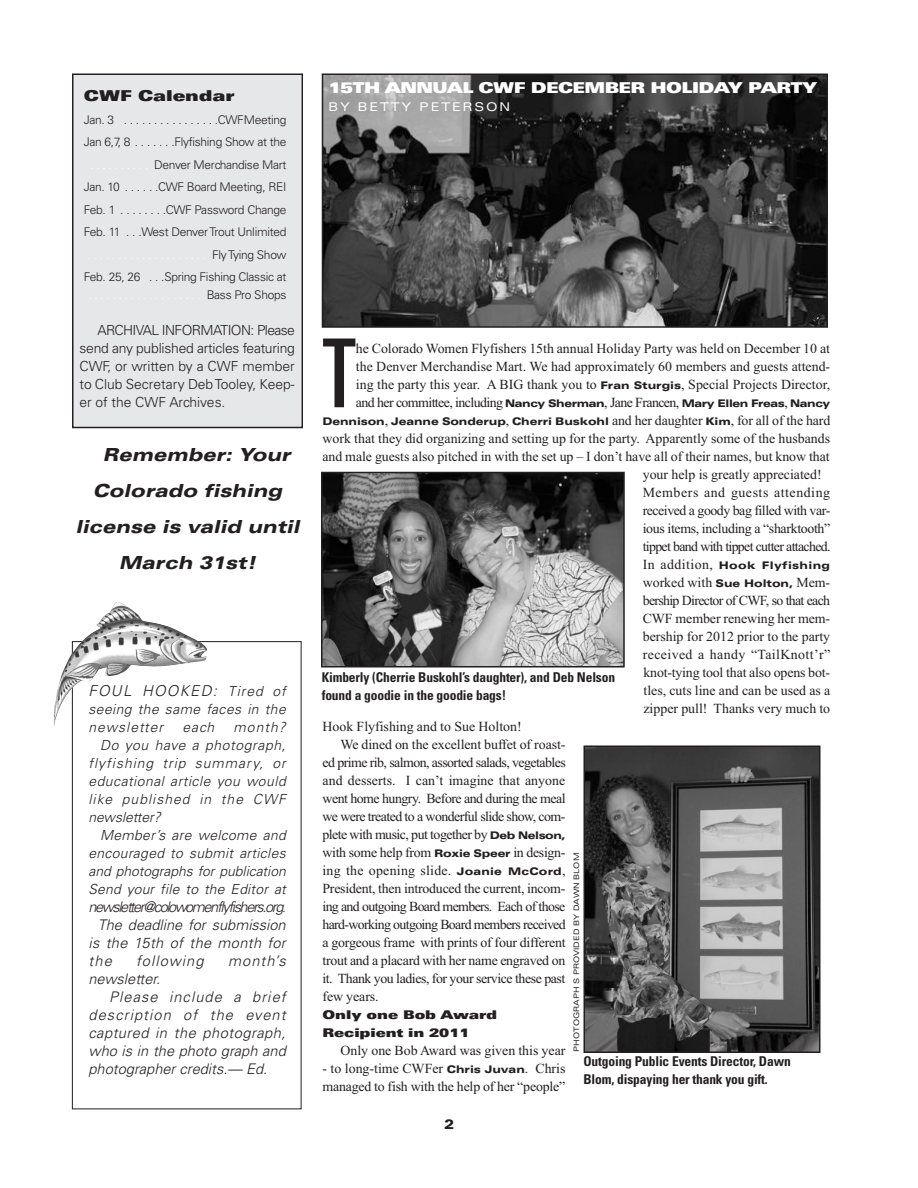
<style>
.page{position:relative;width:918px;height:1188px;background:#fff}
.page>*{position:absolute;margin:0;border:0;box-sizing:border-box;transform-origin:0 0}
.t1{font:ultra-condensed 95.25px "Univers";color:#231f20}
.t2{font:italic 900 expanded 18px "Univers";color:#231f20}
.t3{font:900 expanded 15px "Univers";letter-spacing:-.04em;color:#fff}
.t4{font:italic 300 15px "Univers";letter-spacing:.09em;color:#231f20}
.t5{font:900 expanded 15px "Univers";letter-spacing:-.005em;color:#231f20}
.t6{font:italic 300 14.7px "Univers";color:#231f20}
.t7{font:italic 300 14.7px "Univers";letter-spacing:.075em;color:#231f20}
.t8{font:italic 300 14.7px "Univers";letter-spacing:-.095em;color:#231f20}
.t9{font:italic 300 14.7px "Univers";letter-spacing:.035em;color:#231f20}
.t10{font:italic 300 14.7px "Univers";letter-spacing:.02em;color:#231f20}
.t11{font:13.8px/18px "Times New Roman";letter-spacing:-.015em;color:#231f20;text-align:justify}
.t12{font:italic 300 13.8px/18px "Univers";letter-spacing:.03em;color:#231f20}
.t13{font:300 13.8px/18px "Univers";letter-spacing:-.005em;color:#231f20;text-align:justify}
.t14{font:13.8px "Times New Roman";letter-spacing:-.04em;color:#231f20}
.t15{font:13.8px "Times New Roman";letter-spacing:-.045em;color:#231f20}
.t16{font:13.8px "Times New Roman";letter-spacing:-.035em;color:#231f20}
.t17{font:italic 300 13.8px "Univers";letter-spacing:.075em;color:#231f20}
.t18{font:italic 300 13.8px "Univers";color:#231f20}
.t19{font:13.8px "Times New Roman";letter-spacing:-.05em;color:#231f20}
.t20{font:13.8px "Times New Roman";letter-spacing:.005em;color:#231f20}
.t21{font:13.8px "Times New Roman";letter-spacing:.02em;color:#231f20}
.t22{font:13.8px "Times New Roman";letter-spacing:.04em;color:#231f20}
.t23{font:700 condensed 13.5px/18px "Univers";letter-spacing:-.01em;color:#231f20}
.t24{font:900 expanded 13.5px "Univers";color:#231f20}
.t25{font:300 12px/22.5px "Univers";letter-spacing:-.025em;color:#231f20;text-align:center}
.t26{font:900 expanded 12px/18px "Univers";letter-spacing:-.005em;color:#231f20}
.t27{font:expanded 12px "Univers";letter-spacing:.15em;color:#fff}
.t28{font:900 expanded 10.5px "Univers";letter-spacing:-.01em;color:#231f20}
.t29{font:900 expanded 10.5px "Univers";letter-spacing:.035em;color:#231f20}
.t30{font:expanded 7.5px "Univers";color:#231f20}
.s1{color:#fff}
.s2{font-size:13.8px}
.s3{font-size:13.2px}
.s4{font-family:"Univers";font-weight:900;font-stretch:expanded;font-size:10.5px}
.s5{font-family:"Times New Roman";font-weight:400;font-stretch:normal;font-size:13.8px}
</style>
<div class="page">
<img style="left:325px;top:77px;width:500px;height:248px">
<div style="left:322px;top:74px;width:506px;height:254px;border:2px solid #231f20"></div>
<div style="left:74px;top:75px;width:228px;height:352px;background:#e6e7e9"></div>
<div style="left:72px;top:74px;width:231px;height:354px;border:2px solid #231f20"></div>
<div style="left:72px;top:641px;width:230px;height:468px;border:1px solid #231f20"></div>
<img style="left:54px;top:602px;width:153px;height:126px">
<img style="left:324px;top:475px;width:298px;height:190px">
<div style="left:321px;top:472px;width:304px;height:196px;border:2px solid #231f20"></div>
<img style="left:587px;top:749px;width:230px;height:301px">
<div style="left:584px;top:746px;width:236px;height:307px;border:2px solid #231f20"></div>
<p class="t5" style="left:84px;top:87px;width:152px">CWF Calendar</p>
<p class="t25" style="left:84px;top:108px;width:204px">Jan.3 ................CWFMeeting Jan 6,7, 8 . . . . . . .Flyfishing Show at the <span class="s1">. . . . . . . . . . .</span>Denver Merchandise Mart Jan. 10 . . . . . .CWF Board Meeting, REI Feb. 1 . . . . . . . .CWF Password Change Feb. 11 . . .West DenverTrout Unlimited</p>
<p class="t25" style="left:84px;top:266px;width:204px">Feb. 25, 26 . . .Spring Fishing Classic at</p>
<p class="t13" style="left:79px;top:321px;width:217px;text-indent:18px">ARCHIVAL INFORMATION: Please send any published articles featuring CWF, or written by a CWF member to Club Secretary DebTooley, Keep&shy;er of the CWF Archives.</p>
<h2 class="t2" style="left:102px;top:444px;width:190px">Remember: Your</h2>
<h2 class="t2" style="left:93px;top:480px;width:191px">Colorado fishing</h2>
<h2 class="t2" style="left:75px;top:516px;width:226px">license is valid until</h2>
<h2 class="t2" style="left:119px;top:552px;width:139px">March 31st!</h2>
<p class="t4" style="left:88px;top:681px;width:199px">FOUL HOOKED: <span class="s2">Tired of</span></p>
<p class="t12" style="left:88px;top:700px;width:199px">seeing the same faces in the newsletter</p>
<p class="t12" style="left:183px;top:718px;width:33px">each</p>
<p class="t12" style="left:234px;top:718px;width:54px">month?</p>
<p class="t12" style="left:100px;top:736px;width:187px">Do you have a photograph,</p>
<p class="t17" style="left:89px;top:754px;width:199px">flyfishing trip summary, or</p>
<p class="t12" style="left:89px;top:772px;width:199px">educational article you would</p>
<p class="t17" style="left:89px;top:790px;width:199px">like published in the CWF</p>
<p class="t18" style="left:89px;top:808px;width:74px">newsletter?</p>
<p class="t12" style="left:100px;top:826px;width:187px">Member’s are welcome and</p>
<p class="t12" style="left:89px;top:844px;width:199px">encouraged to submit articles</p>
<p class="t18" style="left:89px;top:862px;width:199px">and photographs for publication</p>
<p class="t12" style="left:89px;top:880px;width:199px">Send your file to the Editor at</p>
<p class="t8" style="left:88px;top:897px;width:199px">newsletter@colowomenflyfishers.org<span class="s3">.</span></p>
<p class="t6" style="left:98px;top:915px;width:189px">The deadline for submission</p>
<p class="t10" style="left:89px;top:933px;width:199px">is the 15th of the month for</p>
<p class="t6" style="left:89px;top:951px;width:25px">the</p>
<p class="t7" style="left:136px;top:951px;width:69px">following</p>
<p class="t6" style="left:228px;top:951px;width:59px">month’s</p>
<p class="t6" style="left:89px;top:969px;width:73px">newsletter.</p>
<p class="t7" style="left:109px;top:987px;width:178px">Please include a brief</p>
<p class="t7" style="left:88px;top:1005px;width:199px">description of the event</p>
<p class="t9" style="left:88px;top:1023px;width:199px">captured in the photograph,</p>
<p class="t6" style="left:88px;top:1041px;width:199px">who is in the photo graph and</p>
<p class="t6" style="left:88px;top:1059px;width:180px">photographer credits.— Ed.</p>
<p class="t3" style="left:328px;top:79px;width:490px">15TH ANNUAL CWF DECEMBER HOLIDAY PARTY</p>
<p class="t27" style="left:328px;top:100px;width:183px">BY BETTY PETERSON</p>
<h1 class="t1" style="left:322px;top:319px;width:35px">T</h1>
<p class="t11" style="left:356px;top:339px;width:476px">he Colorado Women Flyfishers 15th annual Holiday Party was held on December 10 at the Denver Merchandise Mart. We had approximately 60 members and guests attend&shy;ing the party this year. A BIG thank you to <span class="s4">Fran Sturgis</span>, Special Projects Director, and her committee, including <span class="s4">Nancy Sherman</span>, Jane Francen, <span class="s4">Mary Ellen Freas</span>, <span class="s4">Nancy</span></p>
<p class="t28" style="left:322px;top:415px;width:509px">Dennison<span class="s5">,</span> Jeanne Sonderup<span class="s5">,</span> Cherri Buskohl <span class="s5">and her daughter</span> Kim<span class="s5">, for all of the hard</span></p>
<p class="t11" style="left:322px;top:429px;width:509px">work that they did organizing and setting up for the party. Apparently some of the husbands</p>
<p class="t11" style="left:322px;top:447px;width:509px">and male guests also pitched in with the set up – I don’t have all of their names, but know that</p>
<p class="t11" style="left:643px;top:465px;width:180px">your help is greatly appreciated!</p>
<p class="t22" style="left:643px;top:483px;width:189px">Members and guests attending</p>
<p class="t16" style="left:643px;top:501px;width:189px">received a goody bag filled with var-</p>
<p class="t11" style="left:643px;top:519px;width:189px">ious items, including a “sharktooth”</p>
<p class="t19" style="left:643px;top:537px;width:189px">tippet band with tippet cutter attached.</p>
<p class="t29" style="left:643px;top:559px;width:189px"><span class="s5">In addition,</span> Hook Flyfishing</p>
<p class="t11" style="left:643px;top:573px;width:189px">worked with <span class="s4">Sue Holton,</span> Mem&shy;bership Director of CWF, so that each CWF member renewing her mem&shy;bership for 2012 prior to the party received a handy “TailKnott’r” knot-tying tool that also opens bot&shy;tles, cuts line and can be used as a zipper pull! Thanks very much to</p>
<p class="t11" style="left:322px;top:717px;width:201px">Hook Flyfishing and to Sue Holton!</p>
<p class="t11" style="left:340px;top:735px;width:226px">We dined on the excellent buffet of roast-</p>
<p class="t14" style="left:322px;top:753px;width:245px">ed prime rib, salmon, assorted salads, vegetables</p>
<p class="t20" style="left:322px;top:771px;width:244px">and desserts. I can’t imagine that anyone</p>
<p class="t16" style="left:322px;top:789px;width:245px">went home hungry. Before and during the meal</p>
<p class="t14" style="left:322px;top:807px;width:244px">we were treated to a wonderful slide show, com-</p>
<p class="t14" style="left:322px;top:825px;width:244px">plete with music, put together by <span class="s4">Deb Nelson,</span></p>
<p class="t11" style="left:322px;top:843px;width:244px">with some help from <span class="s4">Roxie Speer</span> in design-</p>
<p class="t21" style="left:322px;top:861px;width:245px">ing the opening slide. <span class="s4">Joanie McCord</span>,</p>
<p class="t11" style="left:322px;top:879px;width:244px">President, then introduced the current, incom-</p>
<p class="t15" style="left:322px;top:897px;width:244px">ing and outgoing Board members. Each of those</p>
<p class="t15" style="left:322px;top:915px;width:245px">hard-working outgoing Board members received</p>
<p class="t11" style="left:322px;top:933px;width:245px">a gorgeous frame with prints of four different</p>
<p class="t11" style="left:322px;top:951px;width:244px">trout and a placard with her name engraved on</p>
<p class="t11" style="left:322px;top:969px;width:244px">it. Thank you ladies, for your service these past</p>
<p class="t11" style="left:322px;top:987px;width:58px">few years.</p>
<p class="t26" style="left:322px;top:1006px;width:176px">Only one Bob Award<br>Recipient in 2011</p>
<p class="t11" style="left:340px;top:1041px;width:227px">Only one Bob Award was given this year</p>
<p class="t11" style="left:322px;top:1059px;width:244px">- to long-time CWFer <span class="s4">Chris Juvan</span>. Chris managed to fish with the help of her “people”</p>
<p class="t23" style="left:322px;top:668px;width:295px">Kimberly (Cherrie Buskohl’s daughter), and Deb Nelson found a goodie in the goodie bags!</p>
<p class="t30" style="left:572px;top:1052px;width:201px;rotate:-90deg">PHOTOGRAPH S PROVIDED BY DAWN BLOM</p>
<p class="t23" style="left:584px;top:1053px;width:209px">Outgoing Public Events Director, Dawn<br>Blom, dispaying her thank you gift.</p>
<p class="t24" style="left:444px;top:1116px;width:11px">2</p>
</div>
